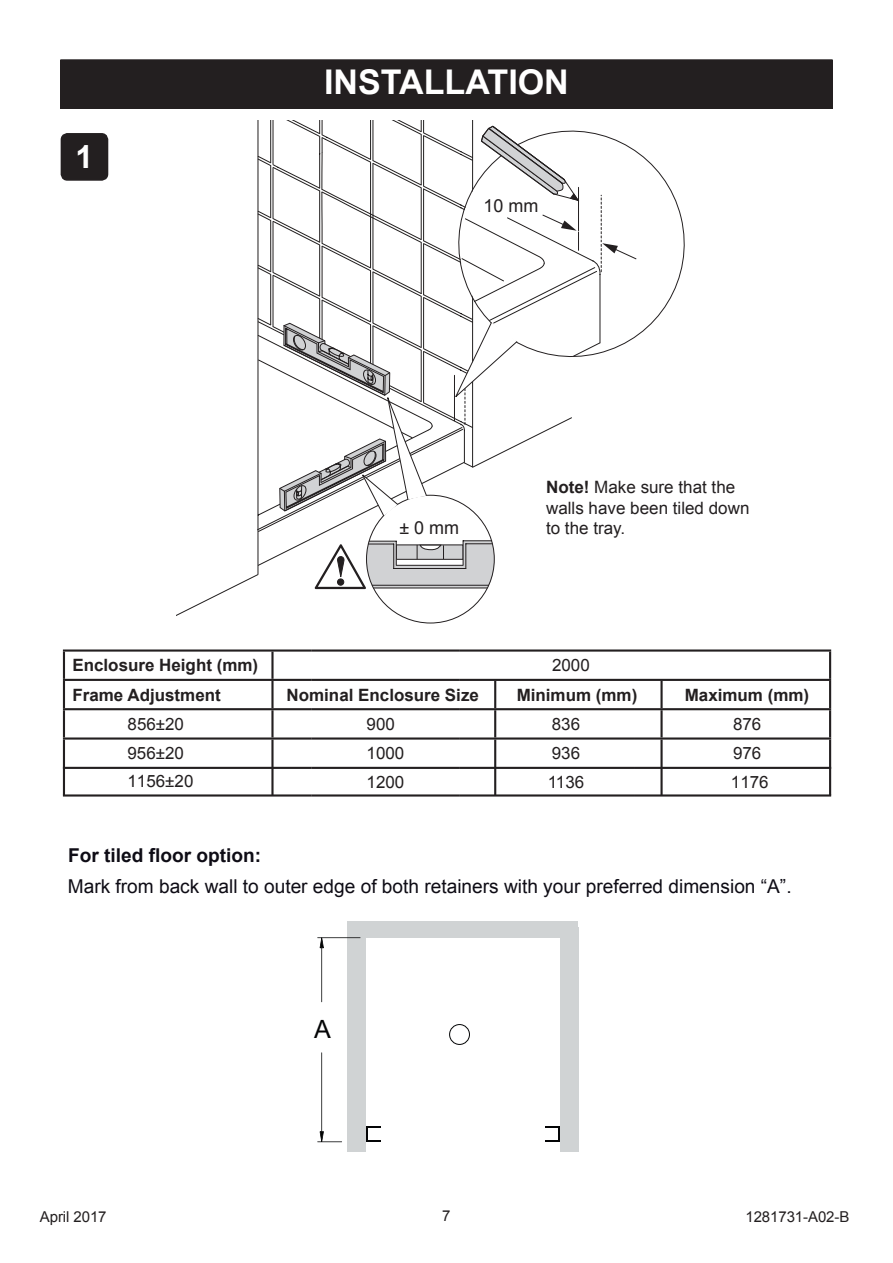
<style>
.page{position:relative;width:893px;height:1263px;background:#fff}
.page>*{position:absolute;margin:0;border:0;box-sizing:border-box;transform-origin:0 0}
.t1{font:700 34.05px "Arial";color:#fff}
.t2{font:700 31.95px "Arial";color:#fff}
.t3{font:25.2px "Arial";color:#040506}
.t4{font:19.05px "Arial";color:#0e0c15}
.t5{font:700 19.05px "Arial";color:#0e0c15}
.t6{font:18px "Arial";color:#231f20}
.t7{font:17.1px/20.4px "Arial";color:#231f20}
.t8{font:700 16.95px "Arial";color:#231f20}
.t9{font:16.95px "Arial";color:#231f20}
.t10{font:15px "Arial";letter-spacing:-.005em;color:#231f20}
.s1{font-weight:700}
</style>
<div class="page">
<hr style="left:60px;top:59px;width:773px;height:1px;background:#231f20">
<div style="left:61px;top:134px;width:47px;height:46px;background:#231f20;border-radius:6px"></div>
<div style="left:61px;top:133px;width:47px;height:48px;border:2px solid #231f20;border-radius:6px"></div>
<svg style="left:176px;top:532px;width:316px;height:92px"></svg>
<svg style="left:257px;top:532px;width:208px;height:43px"></svg>
<svg style="left:315px;top:540px;width:180px;height:49px"></svg>
<hr style="left:372px;top:585px;width:117px;height:1px;background:#231f20">
<svg style="left:637px;top:151px;width:48px;height:185px"></svg>
<svg style="left:257px;top:121px;width:380px;height:411px"></svg>
<div style="left:60px;top:60px;width:773px;height:49px;background:#231f20"></div>
<hr style="left:63px;top:649px;width:249px;height:3px;background:#231f20">
<hr style="left:63px;top:652px;width:2px;height:27px;background:#231f20">
<hr style="left:312px;top:649px;width:147px;height:3px;background:#231f20">
<hr style="left:271px;top:652px;width:3px;height:27px;background:#231f20">
<hr style="left:459px;top:649px;width:372px;height:3px;background:#231f20">
<hr style="left:829px;top:652px;width:2px;height:27px;background:#231f20">
<hr style="left:63px;top:679px;width:249px;height:2px;background:#231f20">
<hr style="left:63px;top:681px;width:2px;height:27px;background:#231f20">
<hr style="left:312px;top:679px;width:147px;height:2px;background:#231f20">
<hr style="left:271px;top:681px;width:3px;height:27px;background:#231f20">
<hr style="left:459px;top:679px;width:176px;height:2px;background:#231f20">
<hr style="left:494px;top:681px;width:2px;height:27px;background:#231f20">
<hr style="left:635px;top:679px;width:196px;height:2px;background:#231f20">
<hr style="left:660px;top:681px;width:3px;height:27px;background:#231f20">
<hr style="left:829px;top:681px;width:2px;height:27px;background:#231f20">
<hr style="left:63px;top:708px;width:249px;height:2px;background:#231f20">
<hr style="left:63px;top:710px;width:2px;height:27px;background:#231f20">
<hr style="left:312px;top:708px;width:147px;height:2px;background:#231f20">
<hr style="left:271px;top:710px;width:3px;height:27px;background:#231f20">
<hr style="left:459px;top:708px;width:176px;height:2px;background:#231f20">
<hr style="left:494px;top:710px;width:2px;height:27px;background:#231f20">
<hr style="left:635px;top:708px;width:196px;height:2px;background:#231f20">
<hr style="left:660px;top:710px;width:3px;height:27px;background:#231f20">
<hr style="left:829px;top:710px;width:2px;height:27px;background:#231f20">
<hr style="left:63px;top:737px;width:249px;height:3px;background:#231f20">
<hr style="left:63px;top:740px;width:2px;height:55px;background:#231f20">
<hr style="left:312px;top:737px;width:147px;height:3px;background:#231f20">
<hr style="left:271px;top:740px;width:3px;height:55px;background:#231f20">
<hr style="left:459px;top:737px;width:176px;height:3px;background:#231f20">
<hr style="left:494px;top:740px;width:2px;height:55px;background:#231f20">
<hr style="left:635px;top:737px;width:196px;height:3px;background:#231f20">
<hr style="left:660px;top:740px;width:3px;height:55px;background:#231f20">
<hr style="left:829px;top:740px;width:2px;height:55px;background:#231f20">
<hr style="left:63px;top:767px;width:249px;height:2px;background:#231f20">
<hr style="left:312px;top:767px;width:147px;height:2px;background:#231f20">
<hr style="left:459px;top:767px;width:176px;height:2px;background:#231f20">
<hr style="left:635px;top:767px;width:196px;height:2px;background:#231f20">
<hr style="left:63px;top:794px;width:249px;height:2px;background:#231f20">
<hr style="left:312px;top:794px;width:147px;height:2px;background:#231f20">
<hr style="left:459px;top:794px;width:176px;height:2px;background:#231f20">
<hr style="left:635px;top:794px;width:196px;height:2px;background:#231f20">
<div style="left:347px;top:927px;width:19px;height:225px;background:#d0d3d4"></div>
<div style="left:560px;top:927px;width:19px;height:225px;background:#d0d3d4"></div>
<div style="left:347px;top:921px;width:230px;height:17px;background:#d0d3d4"></div>
<hr style="left:317px;top:937px;width:43px;height:1px;background:#040506">
<hr style="left:321px;top:1052px;width:1px;height:80px;background:#040506">
<hr style="left:321px;top:947px;width:1px;height:55px;background:#040506">
<svg style="left:317px;top:1131px;width:25px;height:11px"></svg>
<svg style="left:320px;top:938px;width:4px;height:10px"></svg>
<svg style="left:366px;top:1126px;width:15px;height:15px"></svg>
<svg style="left:545px;top:1126px;width:15px;height:15px"></svg>
<div style="left:449px;top:1024px;width:21px;height:21px;border:1px solid #040506;border-radius:50%"></div>
<h2 class="t2" style="left:76px;top:135px;width:19px">1</h2>
<h1 class="t1" style="left:324px;top:60px;width:246px">INSTALLATION</h1>
<p class="t6" style="left:484px;top:194px;width:56px">10 mm</p>
<p class="t6" style="left:399px;top:516px;width:61px">± 0 mm</p>
<p class="t7" style="left:546px;top:477px;width:205px"><span class="s1">Note!</span> Make sure that the walls have been tiled down to the tray.</p>
<p class="t8" style="left:72px;top:654px;width:187px">Enclosure Height (mm)</p>
<p class="t9" style="left:552px;top:654px;width:39px">2000</p>
<p class="t8" style="left:72px;top:683px;width:150px">Frame Adjustment</p>
<p class="t8" style="left:287px;top:683px;width:194px">Nominal Enclosure Size</p>
<p class="t8" style="left:517px;top:683px;width:122px">Minimum (mm)</p>
<p class="t8" style="left:685px;top:683px;width:126px">Maximum (mm)</p>
<p class="t9" style="left:128px;top:713px;width:58px">856±20</p>
<p class="t9" style="left:367px;top:713px;width:30px">900</p>
<p class="t9" style="left:552px;top:713px;width:30px">836</p>
<p class="t9" style="left:733px;top:713px;width:30px">876</p>
<p class="t9" style="left:128px;top:742px;width:58px">956±20</p>
<p class="t9" style="left:367px;top:742px;width:39px">1000</p>
<p class="t9" style="left:552px;top:742px;width:30px">936</p>
<p class="t9" style="left:733px;top:742px;width:30px">976</p>
<p class="t9" style="left:128px;top:770px;width:67px">1156±20</p>
<p class="t9" style="left:367px;top:771px;width:39px">1200</p>
<p class="t9" style="left:548px;top:771px;width:38px">1136</p>
<p class="t9" style="left:731px;top:771px;width:39px">1176</p>
<p class="t5" style="left:68px;top:843px;width:195px">For tiled floor option:</p>
<p class="t4" style="left:68px;top:874px;width:725px">Mark from back wall to outer edge of both retainers with your preferred dimension “A”.</p>
<h3 class="t3" style="left:314px;top:1012px;width:18px">A</h3>
<p class="t10" style="left:40px;top:1207px;width:68px">April 2017</p>
<p class="t10" style="left:442px;top:1206px;width:10px">7</p>
<p class="t10" style="left:745px;top:1207px;width:105px">1281731-A02-B</p>
</div>
